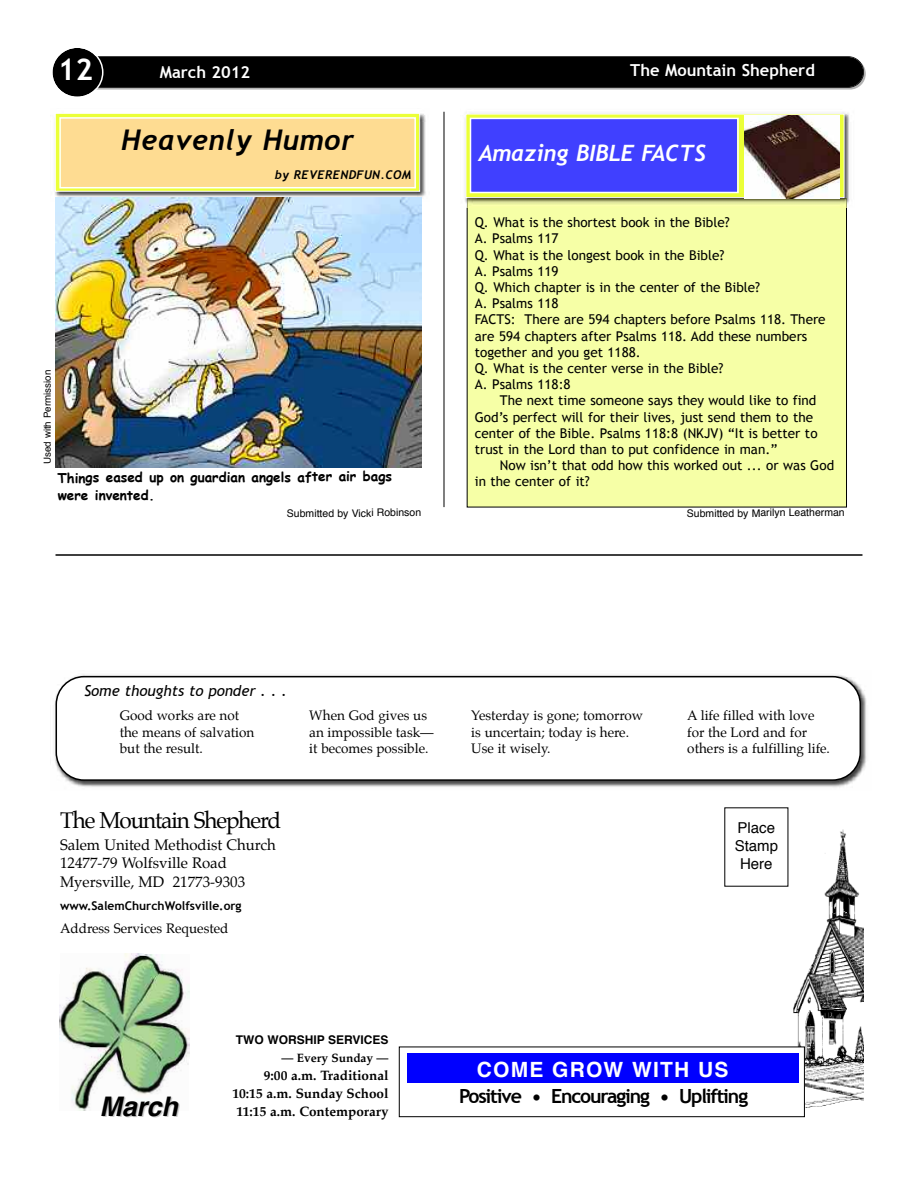
<style>
.page{position:relative;width:918px;height:1188px;background:#fff}
.page>*{position:absolute;margin:0;border:0;box-sizing:border-box;transform-origin:0 0}
.t1{font:700 30px "Trebuchet MS";color:#fff}
.t2{font:italic 700 28.5px "Trebuchet";letter-spacing:.03em;color:#000}
.t3{font:italic 700 27px "Helvetica";letter-spacing:-.01em;color:#000}
.t4{font:22.5px "Palatino";letter-spacing:-.05em;color:#000}
.t5{font:italic 700 22.5px "Trebuchet";color:#fff}
.t6{font:700 21px "Helvetica";letter-spacing:.055em;color:#fff}
.t7{font:700 19.5px "Trebuchet MS";letter-spacing:-.06em;color:#000}
.t8{font:700 16.5px "Trebuchet MS";color:#fff}
.t9{font:15px/18.3px "Palatino";color:#000}
.t10{font:italic 15px "Trebuchet MS";color:#000}
.t11{font:15px/18px "Helvetica";color:#000;text-align:center}
.t12{font:13.5px/16.2px "Trebuchet MS";color:#000}
.t13{font:13.5px "Palatino";color:#000}
.t14{font:700 13.5px/18px "Palatino";color:#000;text-align:right}
.t15{font:700 13.5px/18px "Comic Sans MS";letter-spacing:-.005em;color:#000}
.t16{font:700 12px "Trebuchet MS";color:#000}
.t17{font:700 12px "Helvetica";color:#000}
.t18{font:italic 700 12px "Trebuchet";letter-spacing:.03em;color:#000}
.t19{font:700 12px "Palatino";color:#000}
.t20{font:10.5px "Helvetica";letter-spacing:-.005em;color:#000}
.t21{font:9.75px "Helvetica";color:#000}
</style>
<div class="page">
<div style="left:76px;top:58px;width:790px;height:32px;background:#b3b3b3;border-radius:16px"></div>
<div style="left:75px;top:57px;width:788px;height:30px;background:#000;border-radius:15px"></div>
<div style="left:74px;top:56px;width:790px;height:32px;border:2px solid #000;border-radius:16px"></div>
<svg style="left:52px;top:48px;width:52px;height:49px"></svg>
<hr style="left:56px;top:554px;width:806px;height:2px;background:#000">
<img style="left:55px;top:674px;width:812px;height:114px">
<svg style="left:56px;top:676px;width:805px;height:105px"></svg>
<hr style="left:444px;top:112px;width:1px;height:395px;background:#000">
<img style="left:59px;top:954px;width:130px;height:157px">
<img style="left:792px;top:829px;width:71px;height:279px">
<div style="left:399px;top:1047px;width:405px;height:70px;background:#fff"></div>
<div style="left:399px;top:1047px;width:406px;height:70px;border:1px solid #000"></div>
<div style="left:407px;top:1053px;width:392px;height:30px;background:#00f"></div>
<div style="left:467px;top:199px;width:380px;height:308px;background:#f6ffa6"></div>
<img style="left:465px;top:112px;width:385px;height:96px">
<img style="left:467px;top:198px;width:380px;height:1px">
<img style="left:467px;top:199px;width:380px;height:9px">
<div style="left:466px;top:114px;width:378px;height:83px;background:linear-gradient(to bottom,#ebff38,#ebff38)"></div>
<div style="left:465px;top:114px;width:379px;height:84px;border:1px solid #fff"></div>
<div style="left:471px;top:119px;width:266px;height:73px;background:#4040ff"></div>
<div style="left:470px;top:118px;width:269px;height:75px;border:2px solid #fff"></div>
<img style="left:744px;top:115px;width:95px;height:83px">
<img style="left:55px;top:113px;width:371px;height:88px">
<svg style="left:57px;top:115px;width:361px;height:74px"></svg>
<div style="left:55px;top:113px;width:365px;height:78px;border:1px solid #fff"></div>
<div style="left:61px;top:119px;width:353px;height:68px;background:#fedc92"></div>
<div style="left:59px;top:117px;width:357px;height:71px;border:2px solid #fff"></div>
<img style="left:56px;top:197px;width:366px;height:270px">
<h1 class="t1" style="left:58px;top:52px;width:37px">12</h1>
<p class="t8" style="left:160px;top:62px;width:92px">March 2012</p>
<p class="t8" style="left:630px;top:61px;width:186px">The Mountain Shepherd</p>
<h2 class="t2" style="left:121px;top:123px;width:234px">Heavenly Humor</h2>
<p class="t18" style="left:275px;top:168px;width:138px">by REVERENDFUN.COM</p>
<p class="t21" style="left:43px;top:464px;width:96px;rotate:-90deg">Used with Permission</p>
<p class="t15" style="left:58px;top:467px;width:336px">Things eased up on guardian angels after air bags were invented.</p>
<p class="t20" style="left:287px;top:508px;width:136px">Submitted by Vicki Robinson</p>
<h3 class="t5" style="left:479px;top:140px;width:229px">Amazing BIBLE FACTS</h3>
<p class="t12" style="left:475px;top:214px;width:352px">Q. What is the shortest book in the Bible?<br>A. Psalms 117<br>Q. What is the longest book in the Bible?<br>A. Psalms 119<br>Q. Which chapter is in the center of the Bible?<br>A. Psalms 118<br>FACTS: There are 594 chapters before Psalms 118. There are 594 chapters after Psalms 118. Add these numbers together and you get 1188.<br>Q. What is the center verse in the Bible?<br>A. Psalms 118:8</p>
<p class="t12" style="left:475px;top:392px;width:344px;text-indent:25px">The next time someone says they would like to find God’s perfect will for their lives, just send them to the center of the Bible. Psalms 118:8 (NKJV) “It is better to trust in the Lord than to put confidence in man.”</p>
<p class="t12" style="left:475px;top:457px;width:361px;text-indent:25px">Now isn’t that odd how this worked out ... or was God in the center of it?</p>
<p class="t20" style="left:687px;top:508px;width:159px">Submitted by Marilyn Leatherman</p>
<p class="t10" style="left:84px;top:682px;width:205px">Some thoughts to ponder . . .</p>
<p class="t13" style="left:120px;top:709px;width:121px">Good works are not</p>
<p class="t13" style="left:309px;top:709px;width:119px">When God gives us</p>
<p class="t13" style="left:471px;top:709px;width:173px">Yesterday is gone; tomorrow</p>
<p class="t13" style="left:687px;top:709px;width:129px">A life filled with love</p>
<p class="t13" style="left:120px;top:725px;width:136px">the means of salvation</p>
<p class="t13" style="left:309px;top:725px;width:126px">an impossible task—</p>
<p class="t13" style="left:471px;top:725px;width:159px">is uncertain; today is here.</p>
<p class="t13" style="left:687px;top:725px;width:121px">for the Lord and for</p>
<p class="t13" style="left:120px;top:742px;width:85px">but the result.</p>
<p class="t13" style="left:309px;top:742px;width:121px">it becomes possible.</p>
<p class="t13" style="left:471px;top:742px;width:81px">Use it wisely.</p>
<p class="t13" style="left:687px;top:742px;width:144px">others is a fulfilling life.</p>
<h3 class="t4" style="left:60px;top:810px;width:223px">The Mountain Shepherd</h3>
<p class="t9" style="left:60px;top:837px;width:217px">Salem United Methodist Church<br>12477-79 Wolfsville Road<br>Myersville, MD 21773-9303</p>
<p class="t16" style="left:60px;top:899px;width:183px">www.SalemChurchWolfsville.org</p>
<p class="t13" style="left:60px;top:922px;width:170px">Address Services Requested</p>
<h3 class="t3" style="left:100px;top:1095px;width:80px">March</h3>
<p class="t17" style="left:236px;top:1035px;width:154px">TWO WORSHIP SERVICES</p>
<p class="t19" style="left:281px;top:1053px;width:109px">— Every Sunday —</p>
<p class="t14" style="left:232px;top:1068px;width:158px">9:00 a.m. Traditional<br>10:15 a.m. Sunday School<br>11:15 a.m. Contemporary</p>
<p class="t11" style="left:735px;top:820px;width:45px">Place<br>Stamp<br>Here</p>
<h3 class="t6" style="left:477px;top:1060px;width:253px">COME GROW WITH US</h3>
<h3 class="t7" style="left:459px;top:1085px;width:291px">Positive • Encouraging • Uplifting</h3>
</div>
